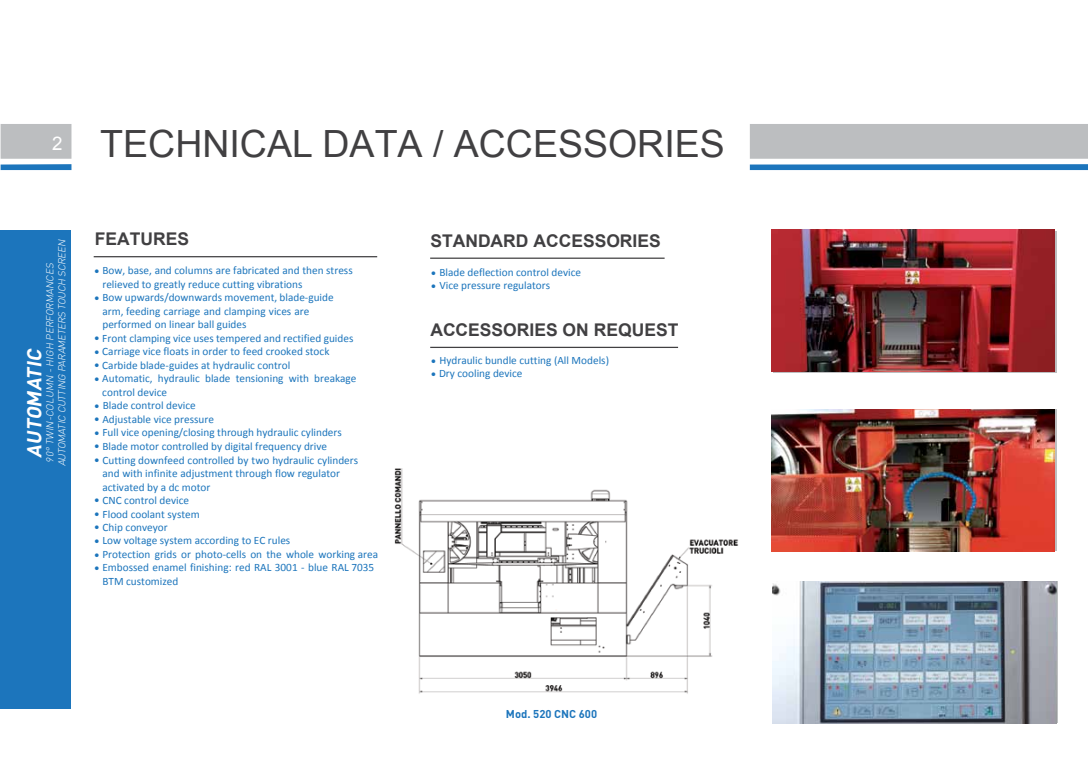
<style>
.page{position:relative;width:1088px;height:780px;background:#fff}
.page>*{position:absolute;margin:0;border:0;box-sizing:border-box;transform-origin:0 0}
.t1{font:37.5px "Arial";color:#414042}
.t2{font:italic 700 20px "DIN Pro";color:#fff}
.t3{font:700 17.5px "Arial";color:#414042}
.t4{font:11.25px/13.5px "Calibri";color:#1c75bc}
.t5{font:700 11.25px "DIN Pro";color:#1c75bc}
.t6{font:italic 300 10px/12px "DIN Pro";color:#fff}
.s1{font-family:"DIN Pro";font-weight:300}
</style>
<div class="page">
<div style="left:1px;top:124px;width:70px;height:35px;background:#bcbec0"></div>
<div style="left:1px;top:164px;width:70px;height:6px;background:#1c75bc"></div>
<div style="left:750px;top:124px;width:338px;height:35px;background:#bcbec0"></div>
<div style="left:750px;top:164px;width:338px;height:6px;background:#1c75bc"></div>
<img style="left:771px;top:229px;width:284px;height:142px">
<img style="left:773px;top:581px;width:283px;height:142px">
<img style="left:771px;top:409px;width:284px;height:142px">
<div style="left:0;top:231px;width:71px;height:478px;background:#1c75bc"></div>
<hr style="left:430px;top:257px;width:234px;height:2px;background:#414042">
<hr style="left:430px;top:347px;width:248px;height:1px;background:#414042">
<img style="left:395px;top:468px;width:344px;height:226px">
<hr style="left:94px;top:256px;width:283px;height:1px;background:#414042">
<h1 class="t1" style="left:52px;top:119px;width:674px"><sup>2</sup> TECHNICAL DATA / ACCESSORIES</h1>
<h3 class="t3" style="left:95px;top:227px;width:96px">FEATURES</h3>
<p class="t4" style="left:102px;top:264px;width:252px;text-indent:-9px"><span class="s1">•</span> Bow, base, and columns are fabricated and then stress relieved to greatly reduce cutting vibrations</p>
<p class="t4" style="left:102px;top:291px;width:233px;text-indent:-9px"><span class="s1">•</span> Bow upwards/downwards movement, blade-guide arm, feeding carriage and clamping vices are performed on linear ball guides</p>
<p class="t4" style="left:94px;top:331px;width:261px"><span class="s1">•</span> Front clamping vice uses tempered and rectified guides</p>
<p class="t4" style="left:94px;top:345px;width:237px"><span class="s1">•</span> Carriage vice floats in order to feed crooked stock</p>
<p class="t4" style="left:94px;top:358px;width:198px"><span class="s1">•</span> Carbide blade-guides at hydraulic control</p>
<p class="t4" style="left:102px;top:372px;width:256px;text-indent:-9px"><span class="s1">•</span> Automatic, hydraulic blade tensioning with breakage control device</p>
<p class="t4" style="left:94px;top:399px;width:103px"><span class="s1">•</span> Blade control device</p>
<p class="t4" style="left:94px;top:412px;width:122px"><span class="s1">•</span> Adjustable vice pressure</p>
<p class="t4" style="left:94px;top:426px;width:250px"><span class="s1">•</span> Full vice opening/closing through hydraulic cylinders</p>
<p class="t4" style="left:94px;top:439px;width:235px"><span class="s1">•</span> Blade motor controlled by digital frequency drive</p>
<p class="t4" style="left:102px;top:453px;width:257px;text-indent:-9px"><span class="s1">•</span> Cutting downfeed controlled by two hydraulic cylinders and with infinite adjustment through flow regulator activated by a dc motor</p>
<p class="t4" style="left:94px;top:493px;width:97px"><span class="s1">•</span> CNC control device</p>
<p class="t4" style="left:94px;top:507px;width:107px"><span class="s1">•</span> Flood coolant system</p>
<p class="t4" style="left:94px;top:521px;width:76px"><span class="s1">•</span> Chip conveyor</p>
<p class="t4" style="left:94px;top:534px;width:198px"><span class="s1">•</span> Low voltage system according to EC rules</p>
<p class="t4" style="left:94px;top:547px;width:286px"><span class="s1">•</span> Protection grids or photo-cells on the whole working area</p>
<p class="t4" style="left:102px;top:561px;width:273px;text-indent:-9px"><span class="s1">•</span> Embossed enamel finishing: red RAL 3001 - blue RAL 7035<br>BTM customized</p>
<p class="t6" style="left:44px;top:466px;width:230px;text-indent:4px;rotate:-90deg">90° TWIN-COLUMN - HIGH PERFORMANCES<br>AUTOMATIC CUTTING PARAMETERS TOUCH SCREEN</p>
<h3 class="t3" style="left:430px;top:229px;width:232px">STANDARD ACCESSORIES</h3>
<p class="t4" style="left:430px;top:265px;width:152px"><span class="s1">•</span> Blade deflection control device</p>
<p class="t4" style="left:430px;top:279px;width:121px"><span class="s1">•</span> Vice pressure regulators</p>
<h3 class="t3" style="left:430px;top:318px;width:249px">ACCESSORIES ON REQUEST</h3>
<p class="t4" style="left:430px;top:353px;width:180px"><span class="s1">•</span> Hydraulic bundle cutting (All Models)</p>
<p class="t4" style="left:430px;top:367px;width:94px"><span class="s1">•</span> Dry cooling device</p>
<h2 class="t2" style="left:21px;top:457px;width:114px;rotate:-90deg">AUTOMATIC</h2>
<p class="t5" style="left:506px;top:705px;width:93px">Mod. 520 CNC 600</p>
</div>
